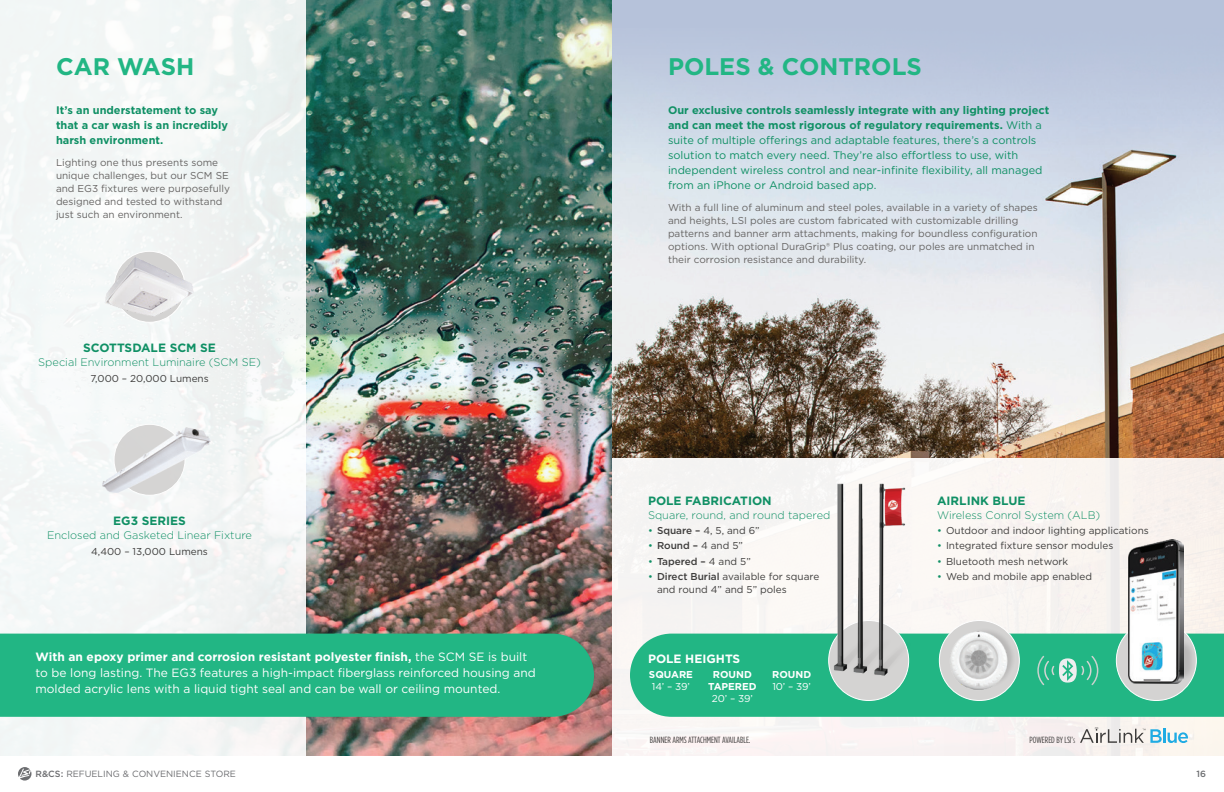
<style>
.page{position:relative;width:1224px;height:792px;background:#fff}
.page>*{position:absolute;margin:0;border:0;box-sizing:border-box;transform-origin:0 0}
.t1{font:700 24px "Gotham";color:#22b684}
.t2{font:12px/16px "Gotham";color:#fff}
.t3{font:700 12px "Gotham";color:#109065}
.t4{font:700 12px "Gotham";color:#fff}
.t5{font:11px/15px "Gotham";color:#109065}
.t6{font:300 11px "Gotham";color:#109065}
.t7{font:700 11px/15px "Gotham";color:#109065}
.t8{font:10px/13px "Gotham";color:#666463}
.t9{font:10px/13px "Gotham";color:#3e3d3c}
.t10{font:500 10px "Gotham";color:#3e3d3c}
.t11{font:700 10px/12px "Gotham";color:#fff;text-align:center}
.t12{font:10px "Gotham";letter-spacing:-.01em;color:#fff}
.t13{font:9px "Gotham Condensed";color:#3e3d3c}
.t14{font:9px "Gotham";color:#6c6d70}
.t15{font:500 9px "Gotham";color:#6c6d70}
.s1{font-weight:700}
.s2{color:#109065}
.s3{font-weight:500}
.s4{font-weight:400;color:#109065}
.s5{font-weight:400}
.s6{font-size:6.3px}
</style>
<div class="page">
<svg style="left:18px;top:767px;width:13px;height:14px"></svg>
<div style="left:612px;top:0;width:612px;height:756px;background:#b6c2da"></div>
<img style="left:612px;top:67px;width:612px;height:392px">
<div style="left:612px;top:459px;width:612px;height:297px;background:#f9f4f2"></div>
<img style="left:306px;top:0;width:306px;height:756px">
<div style="left:0;top:0;width:306px;height:756px;background:#f2f6f6"></div>
<img style="left:103px;top:427px;width:108px;height:65px">
<div style="left:630px;top:634px;width:594px;height:83px;background:#22b684"></div>
<div style="left:829px;top:620px;width:80px;height:80px;background:#d4d3d2;border-radius:50%"></div>
<div style="left:1116px;top:620px;width:80px;height:80px;background:#d4d3d2;border-radius:50%"></div>
<div style="left:939px;top:620px;width:80px;height:80px;background:#d4d3d2;border-radius:50%"></div>
<div style="left:939px;top:620px;width:81px;height:81px;border:1px solid #fff;border-radius:50%"></div>
<img style="left:828px;top:480px;width:81px;height:154px">
<svg style="left:822px;top:634px;width:99px;height:45px"></svg>
<div style="left:1130px;top:638px;width:66px;height:44px;background:#231f20;opacity:.3"></div>
<img style="left:1129px;top:539px;width:55px;height:144px">
<div style="left:954px;top:628px;width:62px;height:61px;background:#231f20;opacity:.3"></div>
<img style="left:946px;top:629px;width:65px;height:63px">
<div style="left:0;top:634px;width:594px;height:83px;background:#22b684"></div>
<svg style="left:114px;top:251px;width:71px;height:71px"></svg>
<img style="left:105px;top:255px;width:88px;height:63px">
<svg style="left:1037px;top:655px;width:62px;height:31px;background:#50c09a"></svg>
<hr style="left:1163px;top:729px;width:3px;height:14px;background:#1fabe3">
<svg style="left:1168px;top:732px;width:20px;height:11px"></svg>
<svg style="left:1080px;top:727px;width:82px;height:16px"></svg>
<p class="t1" style="left:56px;top:51px;width:140px">CAR WASH</p>
<p class="t7" style="left:56px;top:103px;width:174px">It’s an understatement to say that a car wash is an incredibly harsh environment.</p>
<p class="t8" style="left:56px;top:156px;width:176px">Lighting one thus presents some unique challenges, but our SCM SE and EG3 fixtures were purposefully designed and tested to withstand just such an environment.</p>
<p class="t3" style="left:83px;top:340px;width:134px">SCOTTSDALE SCM SE</p>
<p class="t6" style="left:38px;top:356px;width:224px">Special Environment Luminaire (SCM SE)</p>
<p class="t9" style="left:90px;top:371px;width:120px">7,000 – 20,000 Lumens</p>
<p class="t3" style="left:113px;top:513px;width:74px">EG3 SERIES</p>
<p class="t6" style="left:47px;top:529px;width:206px">Enclosed and Gasketed Linear Fixture</p>
<p class="t9" style="left:91px;top:544px;width:118px">4,400 – 13,000 Lumens</p>
<p class="t2" style="left:36px;top:648px;width:502px"><span class="s1">With an epoxy primer and corrosion resistant polyester finish,</span> the SCM SE is built to be long lasting. The EG3 features a high-impact fiberglass reinforced housing and molded acrylic lens with a liquid tight seal and can be wall or ceiling mounted.</p>
<p class="t1" style="left:668px;top:51px;width:255px">POLES &amp; CONTROLS</p>
<p class="t5" style="left:668px;top:103px;width:383px"><span class="s1">Our exclusive controls seamlessly integrate with any lighting project and can meet the most rigorous of regulatory requirements.</span> With a suite of multiple offerings and adaptable features, there’s a controls solution to match every need. They’re also effortless to use, with independent wireless control and near-infinite flexibility, all managed from an iPhone or Android based app.</p>
<p class="t8" style="left:668px;top:201px;width:371px">With a full line of aluminum and steel poles, available in a variety of shapes and heights, LSI poles are custom fabricated with customizable drilling patterns and banner arm attachments, making for boundless configuration options. With optional DuraGrip® Plus coating, our poles are unmatched in their corrosion resistance and durability.</p>
<p class="t3" style="left:648px;top:492px;width:125px">POLE FABRICATION</p>
<p class="t6" style="left:648px;top:508px;width:184px">Square, round, and round tapered</p>
<p class="t9" style="left:648px;top:524px;width:113px"><span class="s2">•</span> <span class="s3">Square –</span> 4, 5, and 6”</p>
<p class="t10" style="left:648px;top:539px;width:96px"><span class="s4">•</span> Round – <span class="s5">4 and 5”</span></p>
<p class="t10" style="left:648px;top:554px;width:104px"><span class="s4">•</span> Tapered – <span class="s5">4 and 5”</span></p>
<p class="t9" style="left:657px;top:570px;width:164px;text-indent:-9px"><span class="s2">•</span> <span class="s3">Direct Burial</span> available for square and round 4” and 5” poles</p>
<p class="t4" style="left:648px;top:650px;width:94px">POLE HEIGHTS</p>
<p class="t11" style="left:649px;top:669px;width:46px">SQUARE</p>
<p class="t12" style="left:652px;top:680px;width:40px">14’ – 39’</p>
<p class="t11" style="left:708px;top:669px;width:50px">ROUND<br>TAPERED</p>
<p class="t12" style="left:712px;top:692px;width:43px">20’ – 39’</p>
<p class="t11" style="left:772px;top:669px;width:41px">ROUND</p>
<p class="t12" style="left:772px;top:680px;width:40px">10’ – 39’</p>
<p class="t3" style="left:937px;top:492px;width:90px">AIRLINK BLUE</p>
<p class="t6" style="left:937px;top:508px;width:165px">Wireless Conrol System (ALB)</p>
<p class="t9" style="left:937px;top:524px;width:213px"><span class="s2">•</span> Outdoor and indoor lighting applications</p>
<p class="t9" style="left:937px;top:539px;width:178px"><span class="s2">•</span> Integrated fixture sensor modules</p>
<p class="t9" style="left:937px;top:554px;width:133px"><span class="s2">•</span> Bluetooth mesh network</p>
<p class="t9" style="left:937px;top:570px;width:157px"><span class="s2">•</span> Web and mobile app enabled</p>
<p class="t13" style="left:650px;top:735px;width:102px">BANNER ARMS ATTACHMENT AVAILABLE.</p>
<p class="t13" style="left:1030px;top:735px;width:47px">POWERED BY LSI’<span class="s6">s</span></p>
<p class="t14" style="left:36px;top:768px;width:202px"><span class="s3">R&amp;CS:</span> REFUELING &amp; CONVENIENCE STORE</p>
<p class="t15" style="left:1197px;top:768px;width:11px">16</p>
</div>
